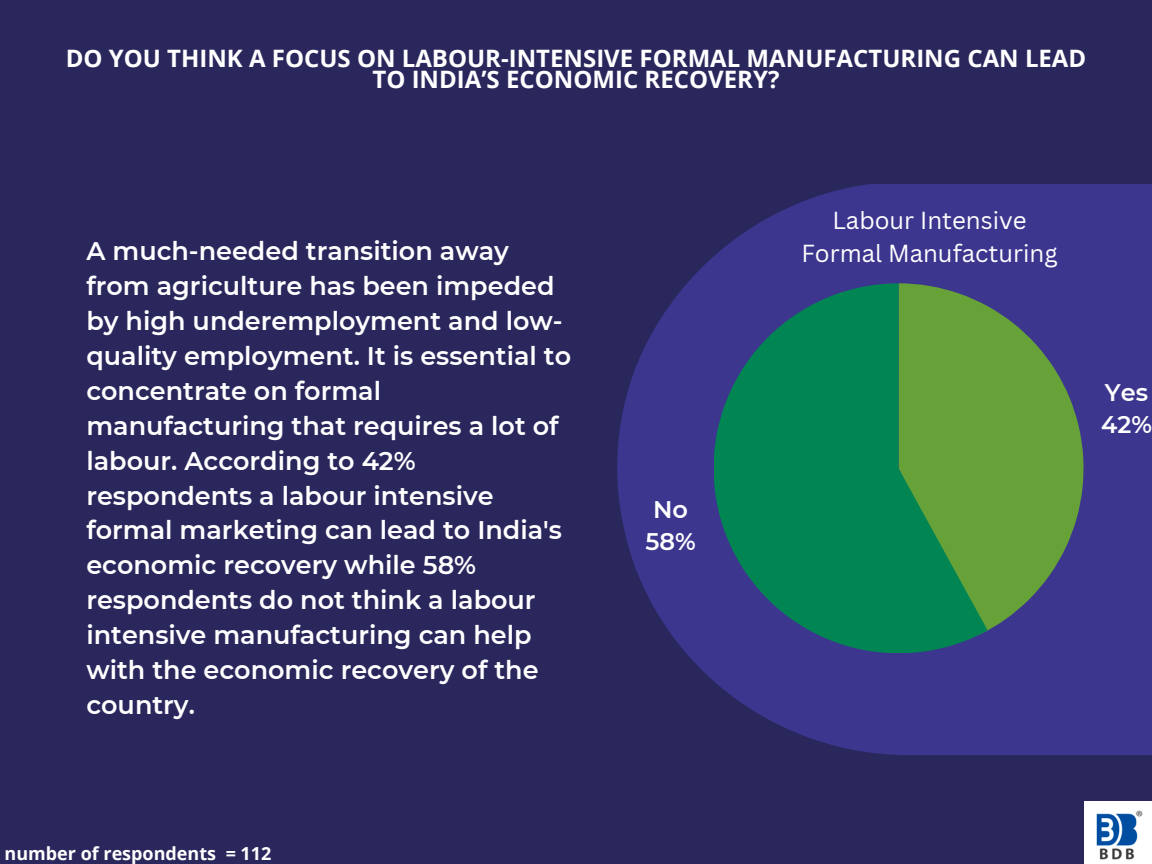
<style>
.page{position:relative;width:1152px;height:864px;background:#2a275c}
.page>*{position:absolute;margin:0;border:0;box-sizing:border-box;transform-origin:0 0}
.t1{font:600 25.5px/34.8px "Montserrat";color:#fff}
.t2{font:700 24px/21.3px "Open Sans";color:#fff;text-align:center}
.t3{font:24px/32.7px "Canva Sans";color:#fff;text-align:center}
.t4{font:600 24px/32.7px "Montserrat";color:#fff;text-align:center}
.t5{font:700 18px "Open Sans";color:#fff}
</style>
<div class="page">
<svg style="left:617px;top:184px;width:535px;height:571px;fill:#3c368f"></svg>
<svg style="left:988px;top:283px;width:96px;height:352px;background:#587f53"></svg>
<svg style="left:714px;top:283px;width:274px;height:370px;background:#207e56"></svg>
<svg style="left:899px;top:283px;width:1px;height:185px"></svg>
<img style="left:1085px;top:802px;width:67px;height:62px">
<p class="t2" style="left:66px;top:47px;width:1022px">DO YOU THINK A FOCUS ON LABOUR-INTENSIVE FORMAL MANUFACTURING CAN LEAD<br>TO INDIA’S ECONOMIC RECOVERY?</p>
<p class="t1" style="left:86px;top:234px;width:486px">A much-needed transition away from agriculture has been impeded by high underemployment and low&shy;quality employment. It is essential to concentrate on formal manufacturing that requires a lot of labour. According to 42% respondents a labour intensive formal marketing can lead to India's economic recovery while 58% respondents do not think a labour intensive manufacturing can help with the economic recovery of the country.</p>
<p class="t4" style="left:645px;top:493px;width:52px">No<br>58%</p>
<p class="t3" style="left:801px;top:204px;width:258px">Labour Intensive<br>Formal Manufacturing</p>
<p class="t4" style="left:1101px;top:376px;width:52px;text-align:left">Yes<br>42%</p>
<p class="t5" style="left:5px;top:841px;width:268px">number of respondents = 112</p>
</div>
